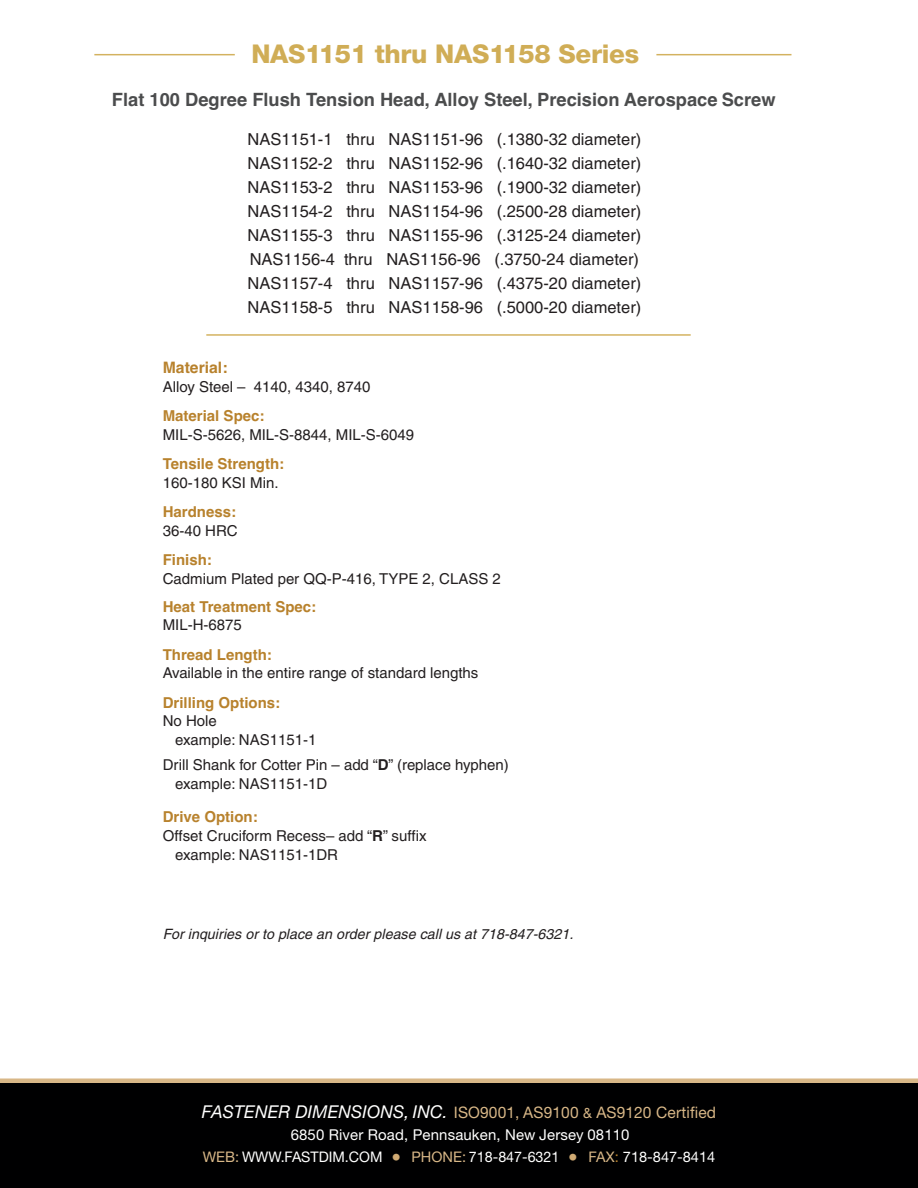
<style>
.page{position:relative;width:918px;height:1188px;background:#fff}
.page>*{position:absolute;margin:0;border:0;box-sizing:border-box;transform-origin:0 0}
.t1{font:800 25.8px "Helvetica Neue";letter-spacing:-.01em;color:#d0ad56}
.t2{font:700 18.3px "Helvetica";color:#4b4c4d}
.t3{font:16.5px/24px "Helvetica";color:#231f20}
.t4{font:15.9px "Helvetica Neue";letter-spacing:.01em;color:#d8b787}
.t5{font:700 15.75px "Helvetica";color:#b8822d}
.t6{font:15px/18.8px "Helvetica";color:#231f20}
.t7{font:700 15px "Helvetica";color:#b8822d}
.t8{font:15px "Helvetica Neue";letter-spacing:.01em;color:#fff}
.t9{font:14.55px "Helvetica Neue";color:#fff}
.t10{font:italic 14.25px "Helvetica";letter-spacing:.005em;color:#231f20}
.s1{font-weight:700}
.s2{font-style:italic;font-size:17.7px;color:#fff}
.s3{font-size:14.25px}
.s4{color:#d8b787}
.s5{font-size:19.2px;color:#d0aa73}
.s6{color:#b8822d}
</style>
<div class="page">
<div style="left:0;top:1083px;width:918px;height:105px;background:#000001"></div>
<div style="left:0;top:1078px;width:918px;height:5px;background:#d8b787"></div>
<hr style="left:94px;top:54px;width:141px;height:1px;background:#d3b25f">
<hr style="left:656px;top:54px;width:135px;height:1px;background:#d3b25f">
<hr style="left:206px;top:334px;width:485px;height:2px;background:#d3b25f">
<h1 class="t1" style="left:251px;top:45px;width:389px">NAS1151 thru NAS1158 Series</h1>
<p class="t2" style="left:112px;top:89px;width:665px">Flat 100 Degree Flush Tension Head, Alloy Steel, Precision Aerospace Screw</p>
<p class="t3" style="left:247px;top:129px;width:395px">NAS1151-1 thru NAS1151-96 (.1380-32 diameter)<br>NAS1152-2 thru NAS1152-96 (.1640-32 diameter)<br>NAS1153-2 thru NAS1153-96 (.1900-32 diameter)<br>NAS1154-2 thru NAS1154-96 (.2500-28 diameter)<br>NAS1155-3 thru NAS1155-96 (.3125-24 diameter)<br>NAS1156-4 thru NAS1156-96 (.3750-24 diameter)<br>NAS1157-4 thru NAS1157-96 (.4375-20 diameter)<br>NAS1158-5 thru NAS1158-96 (.5000-20 diameter)</p>
<p class="t5" style="left:163px;top:358px;width:66px">Material:</p>
<p class="t6" style="left:163px;top:379px;width:209px">Alloy Steel – 4140, 4340, 8740</p>
<p class="t7" style="left:163px;top:407px;width:103px">Material Spec:</p>
<p class="t6" style="left:163px;top:427px;width:253px">MIL-S-5626, MIL-S-8844, MIL-S-6049</p>
<p class="t7" style="left:163px;top:455px;width:123px">Tensile Strength:</p>
<p class="t6" style="left:163px;top:475px;width:117px">160-180 KSI Min.</p>
<p class="t7" style="left:163px;top:503px;width:75px">Hardness:</p>
<p class="t6" style="left:163px;top:523px;width:76px">36-40 HRC</p>
<p class="t7" style="left:163px;top:551px;width:51px">Finish:</p>
<p class="t6" style="left:163px;top:571px;width:340px">Cadmium Plated per QQ-P-416, TYPE 2, CLASS 2</p>
<p class="t7" style="left:163px;top:598px;width:155px">Heat Treatment Spec:</p>
<p class="t6" style="left:163px;top:617px;width:81px">MIL-H-6875</p>
<p class="t7" style="left:163px;top:646px;width:111px">Thread Length:</p>
<p class="t6" style="left:163px;top:665px;width:317px">Available in the entire range of standard lengths</p>
<p class="t7" style="left:163px;top:694px;width:119px">Drilling Options:</p>
<p class="t6" style="left:175px;top:713px;width:143px;text-indent:-12px">No Hole<br>example: NAS1151-1</p>
<p class="t6" style="left:175px;top:757px;width:335px;text-indent:-12px">Drill Shank for Cotter Pin – add “<span class="s1">D</span>” (replace hyphen) example: NAS1151-1D</p>
<p class="t7" style="left:163px;top:808px;width:97px">Drive Option:</p>
<p class="t6" style="left:163px;top:828px;width:265px">Offset Cruciform Recess– add “<span class="s1">R</span>” suffix</p>
<p class="t6" style="left:175px;top:847px;width:164px">example: NAS1151-1DR</p>
<p class="t10" style="left:163px;top:929px;width:412px">For inquiries or to place an order please call us at 718-847-6321.</p>
<p class="t4" style="left:202px;top:1107px;width:516px"><span class="s2">FASTENER DIMENSIONS, INC.</span> ISO9001, AS9100 <span class="s3">&amp;</span> AS9120 Certified</p>
<p class="t8" style="left:291px;top:1129px;width:340px">6850 River Road, Pennsauken, New Jersey 08110</p>
<p class="t9" style="left:203px;top:1152px;width:514px"><span class="s4">WEB:</span> WWW.FASTDIM.COM <span class="s5">•</span> <span class="s4">PHONE:</span> 718-847-6321 <span class="s5">•</span> <span class="s4">FAX</span><span class="s6">:</span> 718-847-8414</p>
</div>
